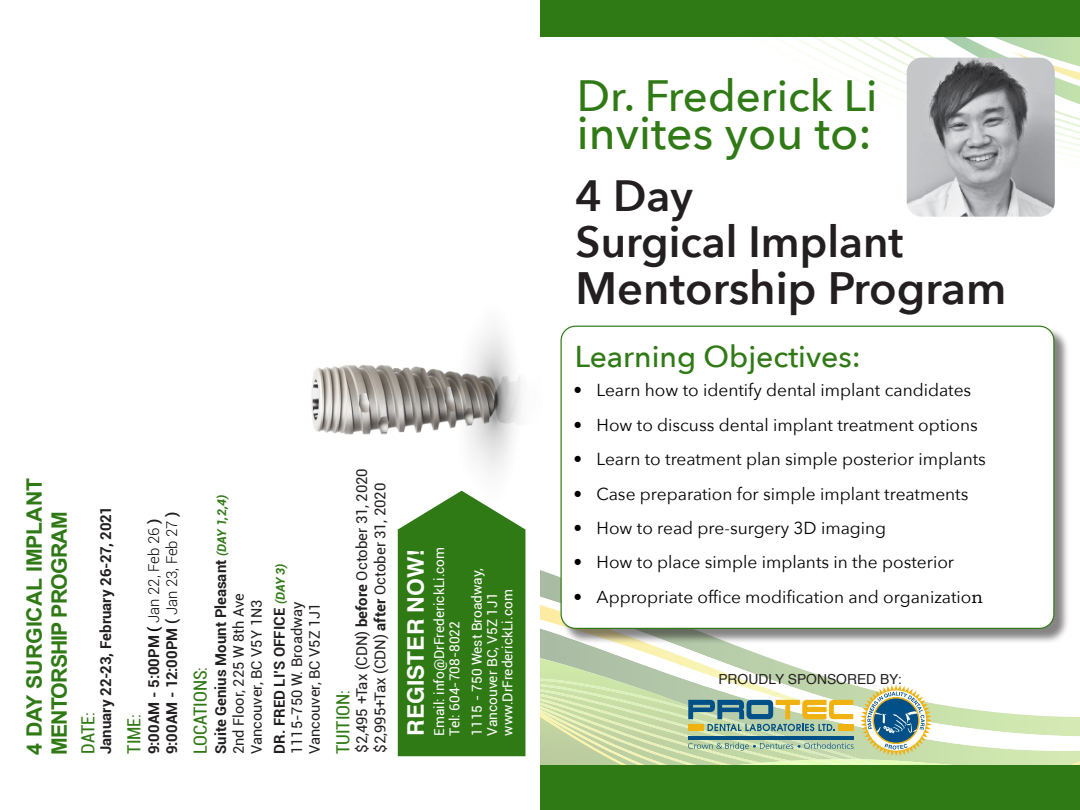
<style>
.page{position:relative;width:1080px;height:810px;background:#fff}
.page>*{position:absolute;margin:0;border:0;box-sizing:border-box;transform-origin:0 0}
.t1{font:500 46.25px "Avenir Next";color:#307a16}
.t2{font:600 45.25px "Avenir Next";color:#231f20}
.t3{font:500 43.75px "Avenir Next";color:#307a16}
.t4{font:600 43.62px "Avenir Next";color:#231f20}
.t5{font:500 30.12px "Avenir Next";color:#307a16}
.t6{font:700 22.88px "Helvetica";color:#fff}
.t7{font:700 21.25px "Arial";color:#307a16}
.t8{font:700 21.25px "Arial";letter-spacing:-.04em;color:#307a16}
.t9{font:condensed 18.25px "Roboto";color:#307a16}
.t10{font:17.38px "Avenir Next";color:#000}
.t11{font:condensed 15.5px "Roboto";color:#307a16}
.t12{font:700 15px "Roboto";color:#231f20}
.t13{font:15px "Roboto";letter-spacing:-.005em;color:#231f20}
.t14{font:14.62px "Roboto";color:#231f20}
.t15{font:13.88px "Helvetica";color:#231f20}
.t16{font:13.75px "Roboto";color:#fff}
.s1{color:#000}
.s2{font-weight:300;color:#000}
.s3{font-size:15.5px}
.s4{font-style:italic;font-size:12.12px;color:#307a16}
.s5{font-weight:700}
.s6{font-family:"Bookman Old Style"}
</style>
<div class="page">
<svg style="left:639px;top:36px;width:441px;height:159px"></svg>
<svg style="left:540px;top:508px;width:508px;height:257px"></svg>
<img style="left:540px;top:649px;width:146px;height:11px">
<img style="left:540px;top:660px;width:168px;height:18px">
<svg style="left:1048px;top:716px;width:32px;height:43px"></svg>
<img style="left:540px;top:761px;width:222px;height:2px">
<img style="left:755px;top:763px;width:28px;height:2px">
<img style="left:783px;top:761px;width:28px;height:4px">
<img style="left:540px;top:684px;width:279px;height:76px">
<img style="left:811px;top:760px;width:24px;height:5px">
<img style="left:540px;top:682px;width:263px;height:69px">
<img style="left:835px;top:759px;width:19px;height:6px">
<img style="left:540px;top:678px;width:194px;height:55px">
<img style="left:854px;top:759px;width:226px;height:6px">
<div style="left:540px;top:765px;width:540px;height:45px;background:#307a16"></div>
<div style="left:398px;top:508px;width:127px;height:248px;background:#307a16"></div>
<svg style="left:688px;top:685px;width:244px;height:74px;background:#aabea3"></svg>
<img style="left:907px;top:58px;width:148px;height:159px">
<div style="left:562px;top:327px;width:508px;height:317px;background:#231f20;opacity:.55"></div>
<div style="left:561px;top:326px;width:493px;height:302px;background:#fff;border-radius:14px"></div>
<img style="left:311px;top:327px;width:253px;height:181px">
<div style="left:540px;top:0;width:540px;height:36px;background:#307a16"></div>
<p class="t7" style="left:21px;top:755px;width:279px;rotate:-90deg">4 DAY SURGICAL IMPLANT</p>
<p class="t8" style="left:45px;top:755px;width:245px;rotate:-90deg">MENTORSHIP PROGRAM</p>
<p class="t12" style="left:95px;top:754px;width:250px;rotate:-90deg">January 22-23, February 26-27, 2021</p>
<p class="t11" style="left:78px;top:716px;width:5px;rotate:-90deg">:</p>
<p class="t9" style="left:75px;top:754px;width:39px;rotate:-90deg">DATE</p>
<p class="t12" style="left:143px;top:754px;width:236px;rotate:-90deg">9:00AM - 5:00PM <span class="s1">(</span> <span class="s2">Jan 22, Feb 26</span> )</p>
<p class="t12" style="left:161px;top:754px;width:244px;rotate:-90deg">9:00AM - 12:00PM ( <span class="s2">Jan 23, Feb 27</span> )</p>
<p class="t9" style="left:121px;top:754px;width:41px;rotate:-90deg">TIME<span class="s3">:</span></p>
<p class="t12" style="left:210px;top:754px;width:261px;rotate:-90deg">Suite Genius Mount Pleasant <span class="s4">(DAY 1,2,4)</span></p>
<p class="t14" style="left:228px;top:754px;width:162px;rotate:-90deg">2nd Floor, 225 W 8th Ave</p>
<p class="t14" style="left:246px;top:754px;width:156px;rotate:-90deg">Vancouver, BC V5Y 1N3</p>
<p class="t9" style="left:188px;top:754px;width:89px;rotate:-90deg">LOCATIONS<span class="s3">:</span></p>
<p class="t12" style="left:269px;top:754px;width:193px;rotate:-90deg">DR. FRED LI’S OFFICE <span class="s4">(DAY 3)</span></p>
<p class="t14" style="left:287px;top:754px;width:154px;rotate:-90deg">1115-750 W. Broadway</p>
<p class="t14" style="left:304px;top:754px;width:153px;rotate:-90deg">Vancouver, BC V5Z 1J1</p>
<p class="t13" style="left:351px;top:753px;width:286px;rotate:-90deg">$2,495 +Tax (CDN) <span class="s5">before</span> October 31, 2020</p>
<p class="t13" style="left:370px;top:753px;width:271px;rotate:-90deg">$2,995+Tax (CDN) <span class="s5">after</span> October 31, 2020</p>
<p class="t9" style="left:330px;top:754px;width:65px;rotate:-90deg">TUITION<span class="s3">:</span></p>
<p class="t6" style="left:397px;top:736px;width:188px;rotate:-90deg">REGISTER NOW!</p>
<p class="t16" style="left:430px;top:736px;width:190px;rotate:-90deg">Email: info@DrFrederickLi.com</p>
<p class="t16" style="left:445px;top:736px;width:116px;rotate:-90deg">Tel: 604-708-8022</p>
<p class="t16" style="left:467px;top:736px;width:169px;rotate:-90deg">1115 - 750 West Broadway,</p>
<p class="t16" style="left:483px;top:736px;width:145px;rotate:-90deg">Vancouver BC, V5Z 1J1</p>
<p class="t16" style="left:498px;top:736px;width:148px;rotate:-90deg">www.DrFrederickLi.com</p>
<p class="t3" style="left:577px;top:58px;width:302px">Dr. Frederick Li</p>
<p class="t1" style="left:577px;top:94px;width:297px">invites you to:</p>
<p class="t4" style="left:576px;top:158px;width:119px">4 Day</p>
<p class="t4" style="left:576px;top:204px;width:329px">Surgical Implant</p>
<p class="t2" style="left:576px;top:249px;width:432px">Mentorship Program</p>
<p class="t5" style="left:575px;top:331px;width:288px">Learning Objectives:</p>
<p class="t10" style="left:574px;top:376px;width:399px">• Learn how to identify dental implant candidates</p>
<p class="t10" style="left:574px;top:410px;width:406px">• How to discuss dental implant treatment options</p>
<p class="t10" style="left:574px;top:444px;width:414px">• Learn to treatment plan simple posterior implants</p>
<p class="t10" style="left:574px;top:479px;width:396px">• Case preparation for simple implant treatments</p>
<p class="t10" style="left:574px;top:513px;width:314px">• How to read pre-surgery 3D imaging</p>
<p class="t10" style="left:574px;top:548px;width:382px">• How to place simple implants in the posterior</p>
<p class="t10" style="left:574px;top:582px;width:411px">• Appropriate office modification and organizatio<span class="s6">n</span></p>
<p class="t15" style="left:718px;top:668px;width:185px">PROUDLY SPONSORED BY:</p>
</div>
